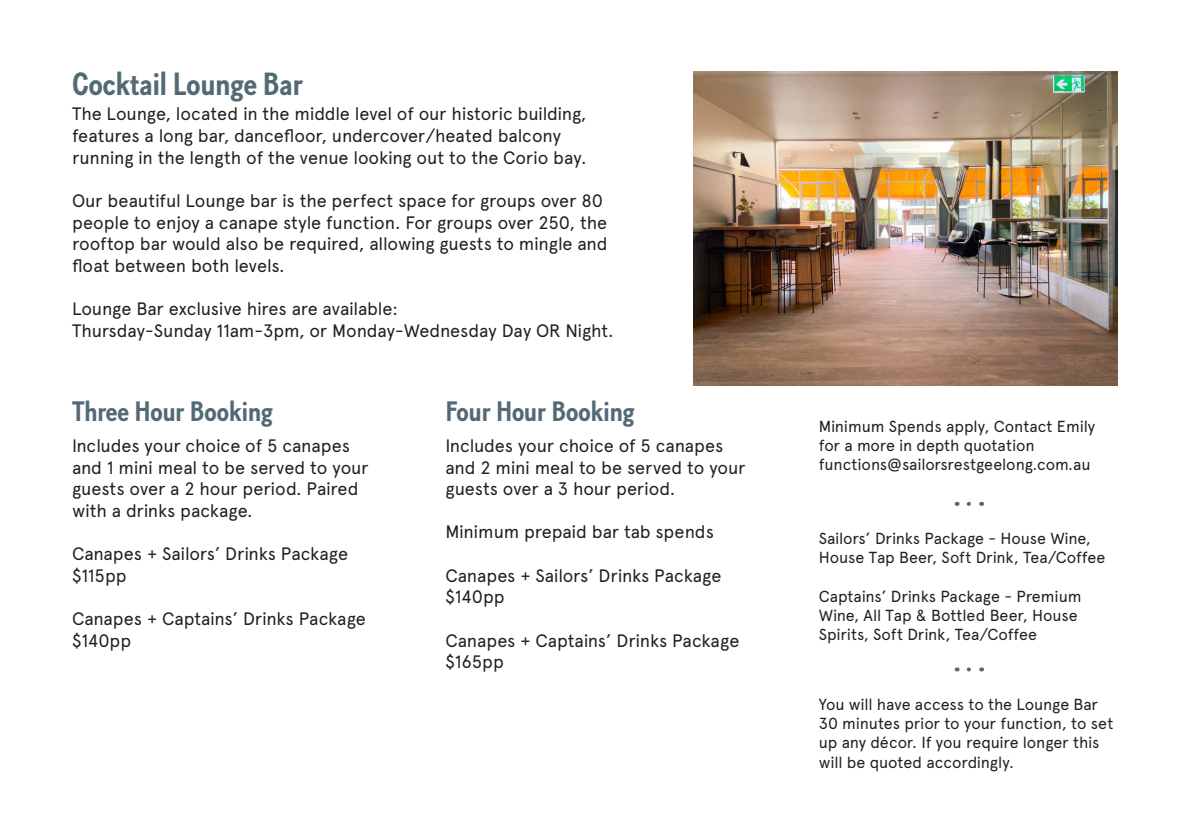
<style>
.page{position:relative;width:1191px;height:840px;background:#fff}
.page>*{position:absolute;margin:0;border:0;box-sizing:border-box;transform-origin:0 0}
.t1{font:700 32px "Baton";color:#536a75}
.t2{font:700 28px "Baton";color:#536a75}
.t3{font:18px/21.6px "Apercu";letter-spacing:-.01em;color:#231f20}
.t4{font:16px/19.2px "Apercu";letter-spacing:-.01em;color:#231f20}
</style>
<div class="page">
<img style="left:693px;top:72px;width:424px;height:313px">
<svg style="left:956px;top:501px;width:13px;height:4px"></svg>
<svg style="left:956px;top:667px;width:13px;height:4px"></svg>
<p class="t1" style="left:72px;top:65px;width:233px">Cocktail Lounge Bar</p>
<p class="t3" style="left:72px;top:103px;width:516px">The Lounge, located in the middle level of our historic building, features a long bar, dancefloor, undercover/heated balcony running in the length of the venue looking out to the Corio bay.</p>
<p class="t3" style="left:72px;top:190px;width:537px">Our beautiful Lounge bar is the perfect space for groups over 80 people to enjoy a canape style function. For groups over 250, the rooftop bar would also be required, allowing guests to mingle and float between both levels.</p>
<p class="t3" style="left:72px;top:298px;width:543px">Lounge Bar exclusive hires are available:<br>Thursday-Sunday 11am-3pm, or Monday-Wednesday Day OR Night.</p>
<p class="t2" style="left:72px;top:394px;width:202px">Three Hour Booking</p>
<p class="t2" style="left:445px;top:394px;width:190px">Four Hour Booking</p>
<p class="t3" style="left:72px;top:434px;width:298px">Includes your choice of 5 canapes and 1 mini meal to be served to your guests over a 2 hour period. Paired with a drinks package.</p>
<p class="t3" style="left:72px;top:542px;width:278px">Canapes + Sailors’ Drinks Package $115pp</p>
<p class="t3" style="left:72px;top:607px;width:295px">Canapes + Captains’ Drinks Package $140pp</p>
<p class="t3" style="left:445px;top:434px;width:302px">Includes your choice of 5 canapes and 2 mini meal to be served to your guests over a 3 hour period.</p>
<p class="t3" style="left:445px;top:521px;width:270px">Minimum prepaid bar tab spends</p>
<p class="t3" style="left:445px;top:564px;width:278px">Canapes + Sailors’ Drinks Package $140pp</p>
<p class="t3" style="left:445px;top:629px;width:295px">Canapes + Captains’ Drinks Package $165pp</p>
<p class="t4" style="left:819px;top:416px;width:278px">Minimum Spends apply, Contact Emily for a more in depth quotation functions@sailorsrestgeelong.com.au</p>
<p class="t4" style="left:819px;top:528px;width:288px">Sailors’ Drinks Package - House Wine,<br>House Tap Beer, Soft Drink, Tea/Coffee</p>
<p class="t4" style="left:819px;top:586px;width:264px">Captains’ Drinks Package - Premium<br>Wine, All Tap &amp; Bottled Beer, House<br>Spirits, Soft Drink, Tea/Coffee</p>
<p class="t4" style="left:819px;top:694px;width:296px">You will have access to the Lounge Bar 30 minutes prior to your function, to set up any décor. If you require longer this will be quoted accordingly.</p>
</div>
